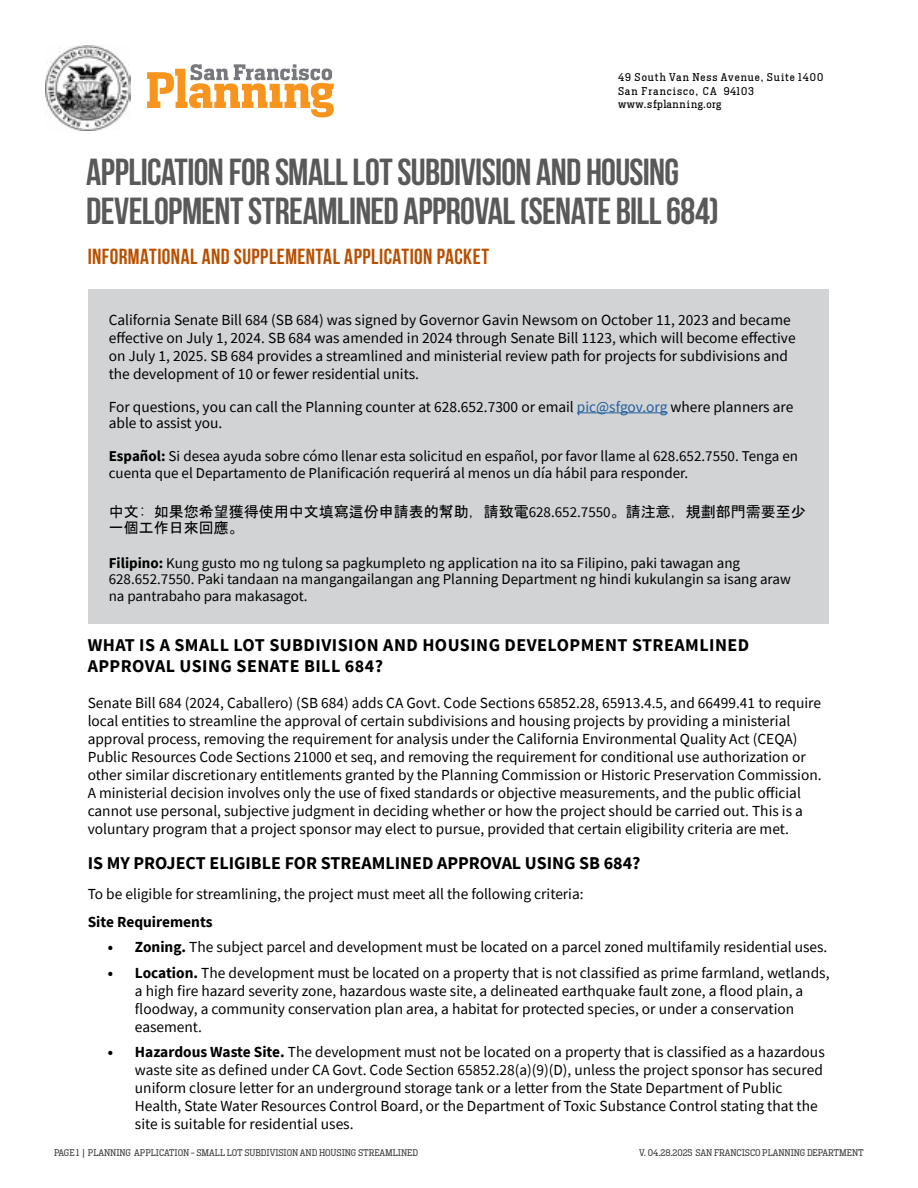
<style>
.page{position:relative;width:918px;height:1188px;background:#fff}
.page>*{position:absolute;margin:0;border:0;box-sizing:border-box;transform-origin:0 0}
.t1{font:700 37.5px/39px "Bebas Neue";letter-spacing:-.015em;color:#595959}
.t2{font:700 21.75px "Bebas Neue";letter-spacing:.02em;color:#b85000}
.t3{font:700 18px/21.6px "Source Sans Pro";letter-spacing:.025em;color:#000}
.t4{font:700 18px "Source Sans Pro";color:#000}
.t5{font:15.3px/18px "Source Sans Pro";color:#000}
.t6{font:700 15.3px "Source Sans Pro";color:#000}
.t7{font:15px/16.5px "Source Sans Pro";color:#000}
.t8{font:15px/16.5px "MS Gothic";color:#000}
.t9{font:10.5px/13.5px "Heron Serif";letter-spacing:.09em;color:#000}
.t10{font:9px "Heron Serif";letter-spacing:-.005em;color:#414042}
.s1{color:#215e9e}
.s2{font-weight:700}
.s3{font-family:"Source Sans Pro"}
</style>
<div class="page">
<svg style="left:147px;top:64px;width:187px;height:53px"></svg>
<img style="left:45px;top:45px;width:86px;height:85px">
<div style="left:88px;top:289px;width:741px;height:335px;background:#d1d3d4"></div>
<hr style="left:577px;top:412px;width:90px;height:1px;background:#215e9e">
<p class="t9" style="left:618px;top:71px;width:207px">49 South Van Ness Avenue, Suite 1400<br>San Francisco, CA 94103 www.sfplanning.org</p>
<h1 class="t1" style="left:86px;top:152px;width:634px">APPLICATION FOR SMALL LOT SUBDIVISION AND HOUSING<br>DEVELOPMENT STREAMLINED APPROVAL (SENATE BILL 684)</h1>
<h2 class="t2" style="left:88px;top:245px;width:403px">INFORMATIONAL AND SUPPLEMENTAL APPLICATION PACKET</h2>
<p class="t5" style="left:109px;top:311px;width:688px">California Senate Bill 684 (SB 684) was signed by Governor Gavin Newsom on October 11, 2023 and became effective on July 1, 2024. SB 684 was amended in 2024 through Senate Bill 1123, which will become effective on July 1, 2025. SB 684 provides a streamlined and ministerial review path for projects for subdivisions and the development of 10 or fewer residential units.</p>
<p class="t5" style="left:109px;top:398px;width:686px;line-height:16.5px">For questions, you can call the Planning counter at 628.652.7300 or email <span class="s1">pic@sfgov.org</span> where planners are able to assist you.</p>
<p class="t7" style="left:109px;top:448px;width:691px"><span class="s2">Español:</span> Si desea ayuda sobre cómo llenar esta solicitud en español, por favor llame al 628.652.7550. Tenga en cuenta que el Departamento de Planificación requerirá al menos un día hábil para responder.</p>
<p class="t8" style="left:109px;top:503px;width:699px">中文: 如果您希望獲得使用中文填寫這份申請表的幫助，請致電<span class="s3">628.652.7550</span>。請注意，規劃部門需要至少一個工作日來回應。</p>
<p class="t7" style="left:109px;top:554px;width:684px"><span class="s2">Filipino:</span> Kung gusto mo ng tulong sa pagkumpleto ng application na ito sa Filipino, paki tawagan ang<br>628.652.7550. Paki tandaan na mangangailangan ang Planning Department ng hindi kukulangin sa isang araw na pantrabaho para makasagot.</p>
<p class="t3" style="left:88px;top:634px;width:663px">WHAT IS A SMALL LOT SUBDIVISION AND HOUSING DEVELOPMENT STREAMLINED<br>APPROVAL USING SENATE BILL 684?</p>
<p class="t5" style="left:88px;top:694px;width:735px">Senate Bill 684 (2024, Caballero) (SB 684) adds CA Govt. Code Sections 65852.28, 65913.4.5, and 66499.41 to require local entities to streamline the approval of certain subdivisions and housing projects by providing a ministerial approval process, removing the requirement for analysis under the California Environmental Quality Act (CEQA)<br>Public Resources Code Sections 21000 et seq, and removing the requirement for conditional use authorization or other similar discretionary entitlements granted by the Planning Commission or Historic Preservation Commission.<br>A ministerial decision involves only the use of fixed standards or objective measurements, and the public official cannot use personal, subjective judgment in deciding whether or how the project should be carried out. This is a voluntary program that a project sponsor may elect to pursue, provided that certain eligibility criteria are met.</p>
<p class="t4" style="left:88px;top:851px;width:554px">IS MY PROJECT ELIGIBLE FOR STREAMLINED APPROVAL USING SB 684?</p>
<p class="t5" style="left:88px;top:885px;width:497px">To be eligible for streamlining, the project must meet all the following criteria:</p>
<p class="t6" style="left:88px;top:911px;width:126px">Site Requirements</p>
<p class="t5" style="left:108px;top:938px;width:721px"><span class="s2">• Zoning.</span> The subject parcel and development must be located on a parcel zoned multifamily residential uses.</p>
<p class="t5" style="left:135px;top:963px;width:696px;text-indent:-27px"><span class="s2">• Location.</span> The development must be located on a property that is not classified as prime farmland, wetlands, a high fire hazard severity zone, hazardous waste site, a delineated earthquake fault zone, a flood plain, a floodway, a community conservation plan area, a habitat for protected species, or under a conservation easement.</p>
<p class="t5" style="left:135px;top:1043px;width:691px;text-indent:-27px"><span class="s2">• Hazardous Waste Site.</span> The development must not be located on a property that is classified as a hazardous waste site as defined under CA Govt. Code Section 65852.28(a)(9)(D), unless the project sponsor has secured uniform closure letter for an underground storage tank or a letter from the State Department of Public Health, State Water Resources Control Board, or the Department of Toxic Substance Control stating that the site is suitable for residential uses.</p>
<p class="t10" style="left:54px;top:1147px;width:366px">PAGE 1 | PLANNING APPLICATION - SMALL LOT SUBDIVISION AND HOUSING STREAMLINED</p>
<p class="t10" style="left:639px;top:1147px;width:226px">V. 04.28.2025 SAN FRANCISCO PLANNING DEPARTMENT</p>
</div>
